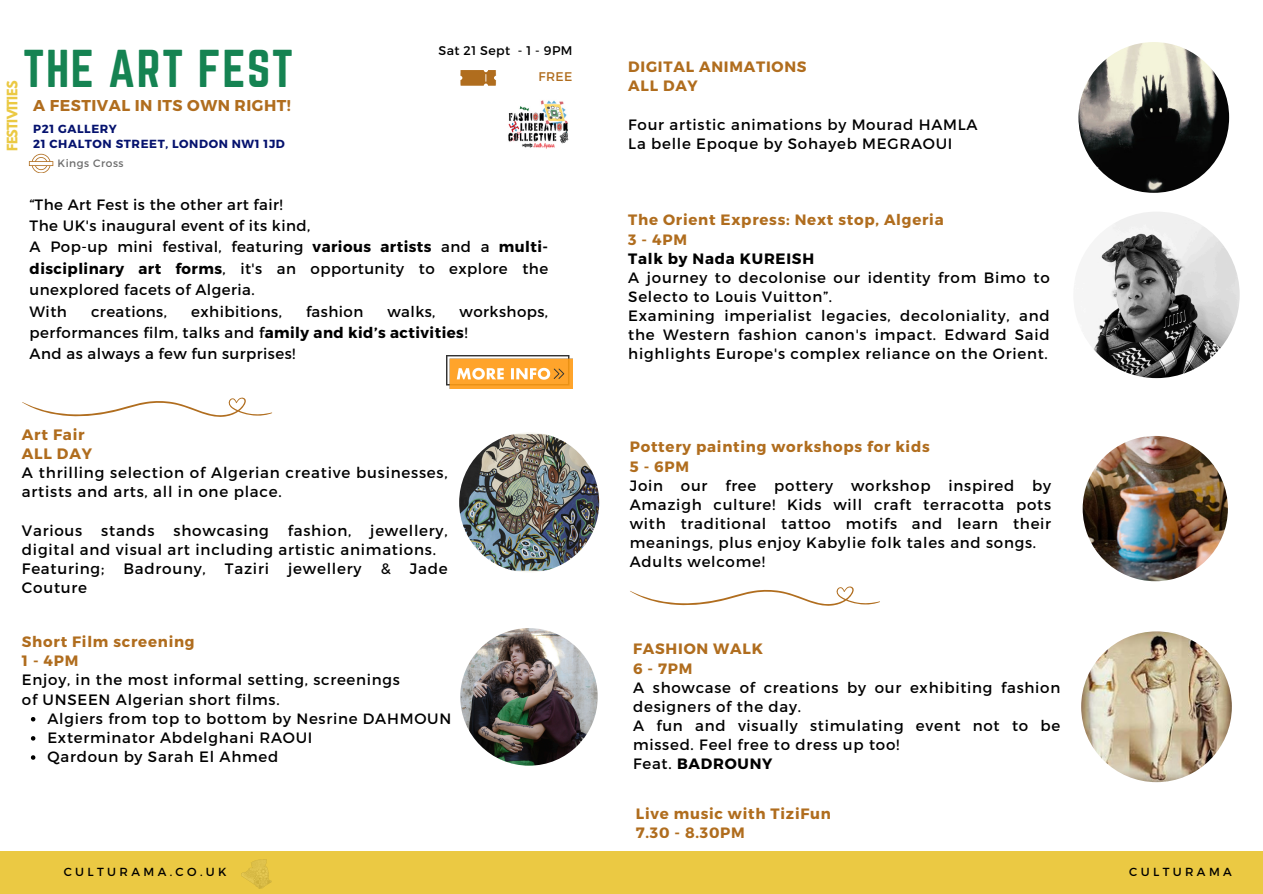
<style>
.page{position:relative;width:1263px;height:894px;background:#fff}
.page>*{position:absolute;margin:0;border:0;box-sizing:border-box;transform-origin:0 0}
.t1{font:46.5px "Norwester";letter-spacing:.03em;color:#158352}
.t2{font:700 15.6px "Montserrat";letter-spacing:.03em;color:#b06d1e}
.t3{font:15.15px/19.2px "Montserrat";letter-spacing:.05em;color:#000}
.t4{font:15px/19.2px "Montserrat";letter-spacing:.05em;color:#000}
.t5{font:15px/21.3px "Montserrat";letter-spacing:.03em;color:#000}
.t6{font:700 15px/19.2px "Montserrat";letter-spacing:.05em;color:#b06d1e}
.t7{font:700 12.75px "League Spartan";letter-spacing:-.05em;color:#ebc943}
.t8{font:12.6px "Montserrat";letter-spacing:.03em;color:#000}
.t9{font:12.6px "Montserrat";color:#b06d1e}
.t10{font:700 11.7px/15.1px "Montserrat";letter-spacing:.05em;color:#05126e}
.t11{font:11.7px "Montserrat";letter-spacing:.29em;color:#000}
.t12{font:10.65px "Montserrat";letter-spacing:.05em;color:#6d6d6d}
.s1{font-weight:700}
.s2{font-weight:700;color:#b06d1e}
</style>
<div class="page">
<svg style="left:630px;top:586px;width:250px;height:20px"></svg>
<div style="left:0;top:850px;width:1263px;height:43px;background:#ebc943"></div>
<img style="left:242px;top:859px;width:29px;height:29px">
<svg style="left:460px;top:70px;width:36px;height:16px"></svg>
<img style="left:508px;top:100px;width:61px;height:49px">
<img style="left:459px;top:432px;width:140px;height:140px;border-radius:50%">
<svg style="left:29px;top:154px;width:24px;height:19px"></svg>
<img style="left:447px;top:355px;width:126px;height:34px">
<img style="left:1073px;top:211px;width:167px;height:167px;border-radius:50%">
<img style="left:460px;top:628px;width:138px;height:137px;border-radius:50%">
<svg style="left:22px;top:397px;width:250px;height:20px"></svg>
<img style="left:1081px;top:631px;width:151px;height:151px;border-radius:50%">
<img style="left:1083px;top:436px;width:145px;height:145px;border-radius:50%">
<img style="left:1078px;top:42px;width:151px;height:151px;border-radius:50%">
<svg style="left:31px;top:717px;width:4px;height:4px"></svg>
<svg style="left:31px;top:736px;width:4px;height:4px"></svg>
<svg style="left:31px;top:755px;width:4px;height:4px"></svg>
<p class="t1" style="left:23px;top:41px;width:271px">THE ART FEST</p>
<p class="t2" style="left:33px;top:96px;width:259px">A FESTIVAL IN ITS OWN RIGHT!</p>
<p class="t7" style="left:6px;top:151px;width:72px;rotate:-90deg">FESTIVITIES</p>
<p class="t10" style="left:33px;top:121px;width:253px">P21 GALLERY<br>21 CHALTON STREET, LONDON NW1 1JD</p>
<p class="t12" style="left:58px;top:156px;width:67px">Kings Cross</p>
<p class="t8" style="left:439px;top:42px;width:135px">Sat 21 Sept - 1 - 9PM</p>
<p class="t9" style="left:539px;top:68px;width:35px">FREE</p>
<h4 class="t5" style="left:30px;top:193px;width:520px">“The Art Fest is the other art fair!<br>The UK's inaugural event of its kind,<br>A Pop-up mini festival, featuring <span class="s1">various artists</span> and a <span class="s1">multi&shy;disciplinary art forms</span>, it's an opportunity to explore the unexplored facets of Algeria.<br>With</h4>
<h4 class="t5" style="left:91px;top:300px;width:77px">creations,</h4>
<h4 class="t5" style="left:191px;top:300px;width:92px">exhibitions,</h4>
<h4 class="t5" style="left:306px;top:300px;width:59px">fashion</h4>
<h4 class="t4" style="left:387px;top:301px;width:50px">walks,</h4>
<h4 class="t5" style="left:30px;top:300px;width:520px;text-indent:430px">workshops, performances film, talks and f<span class="s1">amily and kid’s activities</span>!<br>And as always a few fun surprises!</h4>
<p class="t3" style="left:22px;top:424px;width:427px"><span class="s2">Art Fair<br>ALL DAY<br></span>A thrilling selection of Algerian creative businesses,</p>
<h2 class="t3" style="left:22px;top:481px;width:261px">artists and arts, all in one place.</h2>
<h2 class="t3" style="left:22px;top:519px;width:62px">Various</h2>
<h2 class="t3" style="left:101px;top:519px;width:55px">stands</h2>
<h2 class="t3" style="left:173px;top:519px;width:97px">showcasing</h2>
<h2 class="t3" style="left:288px;top:519px;width:65px">fashion,</h2>
<h2 class="t3" style="left:22px;top:519px;width:427px;text-indent:348px">jewellery, digital and visual art including artistic animations.<br>Featuring;</h2>
<h2 class="t3" style="left:123px;top:558px;width:84px">Badrouny,</h2>
<h2 class="t3" style="left:225px;top:558px;width:46px">Taziri</h2>
<h2 class="t3" style="left:288px;top:558px;width:75px">jewellery</h2>
<h2 class="t3" style="left:381px;top:558px;width:12px">&amp;</h2>
<h2 class="t3" style="left:410px;top:558px;width:39px">Jade</h2>
<h2 class="t3" style="left:22px;top:577px;width:67px">Couture</h2>
<p class="t4" style="left:22px;top:631px;width:380px"><span class="s2">Short Film screening<br>1 - 4PM<br></span>Enjoy, in the most informal setting, screenings of UNSEEN Algerian short films.</p>
<p class="t4" style="left:47px;top:707px;width:405px">Algiers from top to bottom by Nesrine DAHMOUN</p>
<h4 class="t4" style="left:47px;top:727px;width:267px">Exterminator Abdelghani RAOUI</h4>
<h4 class="t4" style="left:47px;top:746px;width:232px">Qardoun by Sarah El Ahmed</h4>
<p class="t6" style="left:628px;top:57px;width:180px">DIGITAL ANIMATIONS<br>ALL DAY</p>
<h4 class="t4" style="left:628px;top:114px;width:351px">Four artistic animations by Mourad HAMLA<br>La belle Epoque by Sohayeb MEGRAOUI</h4>
<h4 class="t4" style="left:628px;top:210px;width:423px"><span class="s2">The Orient Express: Next stop, Algeria<br>3 - 4PM<br></span><span class="s1">Talk by Nada KUREISH<br></span>A journey to decolonise our identity from Bimo to Selecto to Louis Vuitton”.<br>Examining imperialist legacies, decoloniality, and the Western fashion canon's impact. Edward Said highlights Europe's complex reliance on the Orient.</h4>
<p class="t4" style="left:630px;top:436px;width:423px"><span class="s2">Pottery painting workshops for kids<br>5 - 6PM<br></span>Join our free pottery workshop inspired by Amazigh culture! Kids will craft terracotta pots with traditional tattoo motifs and learn their meanings, plus enjoy Kabylie folk tales and songs.<br>Adults welcome!</p>
<p class="t4" style="left:633px;top:638px;width:429px"><span class="s2">FASHION WALK<br>6 - 7PM<br></span>A showcase of creations by our exhibiting fashion designers of the day.<br>A fun and visually stimulating event not to be missed. Feel free to dress up too!<br>Feat. <span class="s1">BADROUNY</span></p>
<p class="t6" style="left:636px;top:802px;width:197px">Live music with TiziFun<br>7.30 - 8.30PM</p>
<h4 class="t11" style="left:64px;top:864px;width:165px">CULTURAMA.CO.UK</h4>
<h4 class="t11" style="left:1129px;top:864px;width:104px">CULTURAMA</h4>
</div>
